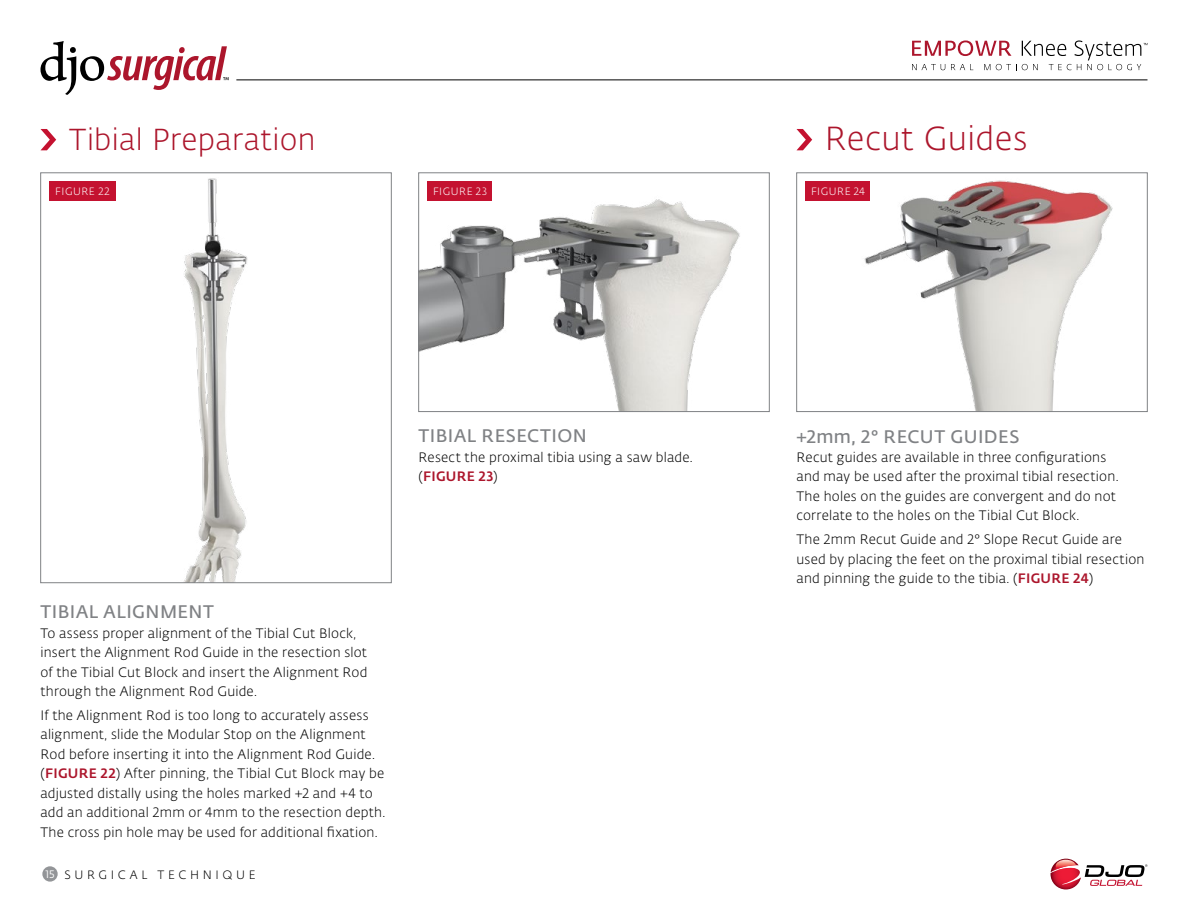
<style>
.page{position:relative;width:1188px;height:918px;background:#fff}
.page>*{position:absolute;margin:0;border:0;box-sizing:border-box;transform-origin:0 0}
.t1{font:300 33px "Fedra Sans Alt Pro";letter-spacing:.01em;color:#ac162c}
.t2{font:300 30px "Fedra Sans Alt Pro";letter-spacing:.01em;color:#ac162c}
.t3{font:600 18px "Fedra Sans Alt Pro";letter-spacing:.025em;color:#808285}
.t4{font:300 13.5px/19.5px "Fedra Sans Alt Pro";letter-spacing:.015em;color:#000}
.t5{font:300 12px "Fedra Sans Alt Pro";letter-spacing:.305em;color:#000}
.t6{font:300 10.5px "Fedra Sans Alt Pro";letter-spacing:.05em;color:#fff}
.s1{font-weight:500;color:#ac162c}
.s2{font-weight:400;font-size:10.65px;color:#fff}
</style>
<div class="page">
<svg style="left:40px;top:41px;width:189px;height:54px"></svg>
<hr style="left:236px;top:80px;width:911px;height:1px;background:#000">
<svg style="left:1051px;top:859px;width:97px;height:30px"></svg>
<div style="left:42px;top:866px;width:16px;height:16px;background:#939598;border-radius:50%"></div>
<svg style="left:912px;top:41px;width:236px;height:29px"></svg>
<svg style="left:40px;top:129px;width:16px;height:21px"></svg>
<img style="left:49px;top:178px;width:199px;height:403px">
<div style="left:50px;top:182px;width:66px;height:19px;background:#c41230"></div>
<img style="left:421px;top:181px;width:319px;height:229px">
<div style="left:419px;top:173px;width:350px;height:239px;border:1px solid #808285"></div>
<svg style="left:796px;top:129px;width:16px;height:21px"></svg>
<img style="left:805px;top:180px;width:308px;height:230px">
<div style="left:797px;top:173px;width:350px;height:239px;border:1px solid #808285"></div>
<div style="left:806px;top:182px;width:64px;height:19px;background:#c41230"></div>
<h2 class="t2" style="left:69px;top:120px;width:248px">Tibial Preparation</h2>
<p class="t6" style="left:55px;top:185px;width:56px">FIGURE 22</p>
<p class="t6" style="left:433px;top:185px;width:55px">FIGURE 23</p>
<h3 class="t3" style="left:419px;top:423px;width:170px">TIBIAL RESECTION</h3>
<p class="t4" style="left:418px;top:447px;width:274px">Resect the proximal tibia using a saw blade. (<span class="s1">FIGURE 23</span>)</p>
<h3 class="t3" style="left:41px;top:599px;width:175px">TIBIAL ALIGNMENT</h3>
<p class="t4" style="left:40px;top:623px;width:328px">To assess proper alignment of the Tibial Cut Block, insert the Alignment Rod Guide in the resection slot of the Tibial Cut Block and insert the Alignment Rod through the Alignment Rod Guide.</p>
<p class="t4" style="left:40px;top:705px;width:345px">If the Alignment Rod is too long to accurately assess alignment, slide the Modular Stop on the Alignment Rod before inserting it into the Alignment Rod Guide. (<span class="s1">FIGURE 22</span>) After pinning, the Tibial Cut Block may be adjusted distally using the holes marked +2 and +4 to add an additional 2mm or 4mm to the resection depth.<br>The cross pin hole may be used for additional fixation.</p>
<p class="t5" style="left:45px;top:866px;width:212px"><span class="s2">15</span> SURGICAL TECHNIQUE</p>
<h1 class="t1" style="left:825px;top:117px;width:204px">Recut Guides</h1>
<p class="t6" style="left:811px;top:185px;width:55px">FIGURE 24</p>
<h3 class="t3" style="left:796px;top:423px;width:224px">+2mm, 2° RECUT GUIDES</h3>
<p class="t4" style="left:796px;top:447px;width:322px">Recut guides are available in three configurations and may be used after the proximal tibial resection.<br>The holes on the guides are convergent and do not correlate to the holes on the Tibial Cut Block.</p>
<p class="t4" style="left:796px;top:530px;width:350px">The 2mm Recut Guide and 2° Slope Recut Guide are used by placing the feet on the proximal tibial resection and pinning the guide to the tibia. (<span class="s1">FIGURE 24</span>)</p>
</div>
